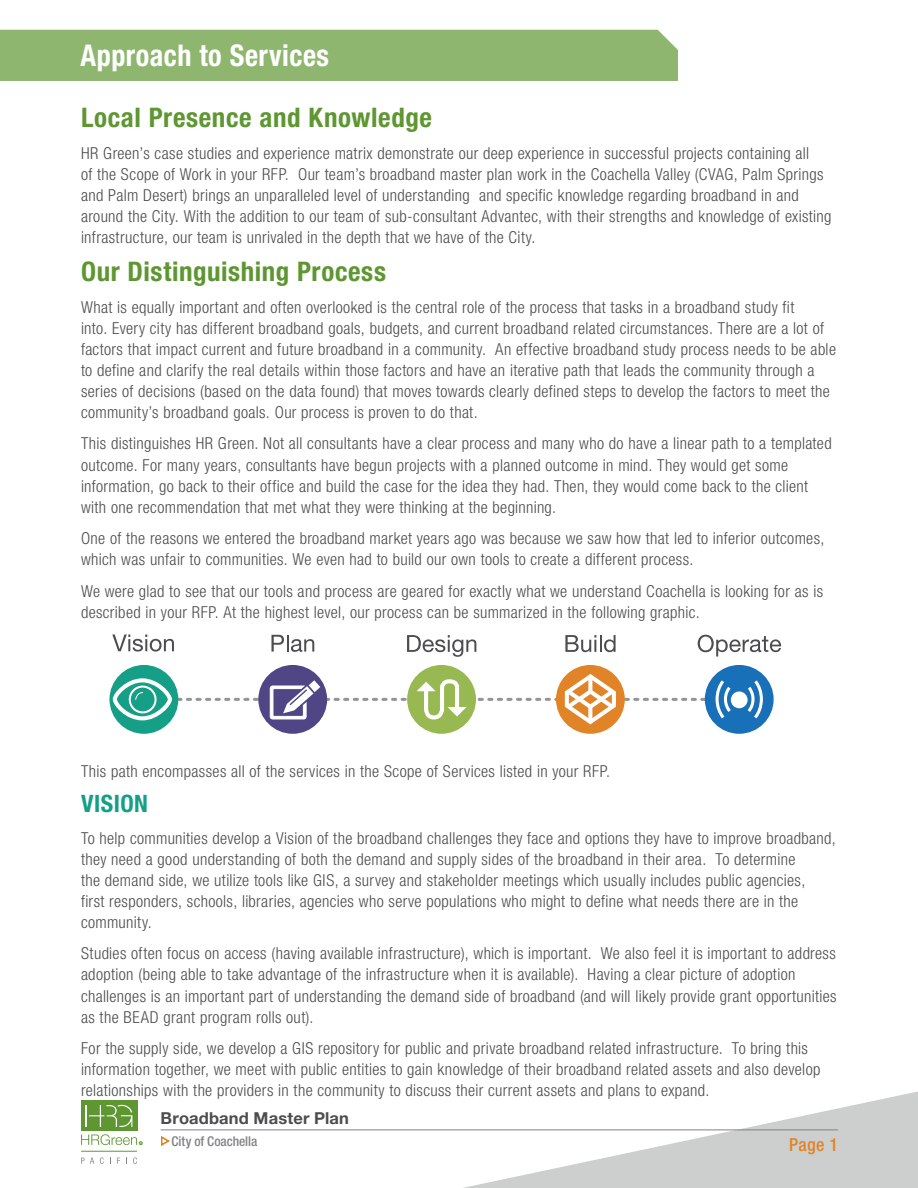
<style>
.page{position:relative;width:918px;height:1188px;background:#fff}
.page>*{position:absolute;margin:0;border:0;box-sizing:border-box;transform-origin:0 0}
.t1{font:700 condensed 30px "Helvetica Neue LT Std";letter-spacing:.02em;color:#fff;scale:.94 1}
.t2{font:700 condensed 27px "Helvetica Neue LT Std";letter-spacing:.025em;color:#5e9732}
.t3{font:700 condensed 24px "Helvetica Neue LT Std";letter-spacing:.02em;color:#159f86}
.t4{font:500 condensed 18px "Helvetica Neue LT Std";color:#e18327}
.t5{font:300 condensed 16.5px/21px "Helvetica Neue LT Std";letter-spacing:.02em;color:#4d4d4f}
.t6{font:700 16.5px "Helvetica Neue LT Std";letter-spacing:.01em;color:#4d4d4f}
.t7{font:500 condensed 13.5px "Helvetica Neue LT Std";letter-spacing:-.005em;color:#808285}
</style>
<div class="page">
<svg style="left:399px;top:1091px;width:519px;height:97px"></svg>
<div style="left:81px;top:1101px;width:56px;height:30px;background:#5e9732"></div>
<hr style="left:85px;top:1105px;width:2px;height:22px;background:#fff">
<svg style="left:89px;top:1105px;width:43px;height:22px"></svg>
<hr style="left:81px;top:1151px;width:56px;height:1px;background:#5e9732">
<svg style="left:81px;top:1158px;width:13px;height:6px"></svg>
<svg style="left:100px;top:1157px;width:4px;height:7px"></svg>
<svg style="left:133px;top:1157px;width:4px;height:7px"></svg>
<svg style="left:81px;top:1134px;width:61px;height:11px"></svg>
<hr style="left:161px;top:1130px;width:677px;height:1px;background:#808285">
<div style="left:0;top:30px;width:678px;height:51px;background:#8eb66f"></div>
<svg style="left:110px;top:665px;width:68px;height:69px;background:#31aa94"></svg>
<div style="left:112px;top:678px;width:60px;height:42px;border:4px solid #fff;border-radius:50%"></div>
<div style="left:129px;top:686px;width:28px;height:27px;border:2px solid #fff;border-radius:50%"></div>
<svg style="left:135px;top:692px;width:9px;height:9px"></svg>
<div style="left:258px;top:665px;width:69px;height:69px;background:#504686;border-radius:50%"></div>
<svg style="left:178px;top:680px;width:142px;height:39px"></svg>
<div style="left:407px;top:665px;width:69px;height:69px;background:#98b952;border-radius:50%"></div>
<svg style="left:335px;top:677px;width:138px;height:44px"></svg>
<div style="left:556px;top:665px;width:69px;height:69px;background:#e18327;border-radius:50%"></div>
<svg style="left:479px;top:671px;width:140px;height:56px"></svg>
<svg style="left:565px;top:692px;width:4px;height:15px"></svg>
<hr style="left:612px;top:692px;width:4px;height:15px;background:#fff">
<svg style="left:588px;top:707px;width:4px;height:15px"></svg>
<svg style="left:588px;top:678px;width:4px;height:15px"></svg>
<div style="left:705px;top:665px;width:69px;height:69px;background:#1870b8;border-radius:50%"></div>
<div style="left:731px;top:691px;width:17px;height:17px;background:#fff;border-radius:50%"></div>
<svg style="left:625px;top:677px;width:109px;height:45px"></svg>
<svg style="left:744px;top:680px;width:19px;height:39px"></svg>
<svg style="left:112px;top:634px;width:62px;height:18px"></svg>
<svg style="left:271px;top:635px;width:43px;height:17px"></svg>
<svg style="left:407px;top:635px;width:69px;height:22px"></svg>
<svg style="left:565px;top:635px;width:51px;height:17px"></svg>
<svg style="left:698px;top:635px;width:83px;height:22px"></svg>
<h1 class="t1" style="left:80px;top:37px;width:266px">Approach to Services</h1>
<h2 class="t2" style="left:81px;top:101px;width:353px">Local Presence and Knowledge</h2>
<p class="t5" style="left:81px;top:143px;width:752px">HR Green’s case studies and experience matrix demonstrate our deep experience in successful projects containing all<br>of the Scope of Work in your RFP. Our team’s broadband master plan work in the Coachella Valley (CVAG, Palm Springs and Palm Desert) brings an unparalleled level of understanding and specific knowledge regarding broadband in and around the City. With the addition to our team of sub-consultant Advantec, with their strengths and knowledge of existing infrastructure, our team is unrivaled in the depth that we have of the City.</p>
<h2 class="t2" style="left:81px;top:255px;width:307px">Our Distinguishing Process</h2>
<p class="t5" style="left:81px;top:296px;width:757px">What is equally important and often overlooked is the central role of the process that tasks in a broadband study fit<br>into. Every city has different broadband goals, budgets, and current broadband related circumstances. There are a lot of factors that impact current and future broadband in a community. An effective broadband study process needs to be able to define and clarify the real details within those factors and have an iterative path that leads the community through a series of decisions (based on the data found) that moves towards clearly defined steps to develop the factors to meet the community’s broadband goals. Our process is proven to do that.</p>
<p class="t5" style="left:81px;top:433px;width:752px">This distinguishes HR Green. Not all consultants have a clear process and many who do have a linear path to a templated outcome. For many years, consultants have begun projects with a planned outcome in mind. They would get some information, go back to their office and build the case for the idea they had. Then, they would come back to the client with one recommendation that met what they were thinking at the beginning.</p>
<p class="t5" style="left:81px;top:528px;width:745px">One of the reasons we entered the broadband market years ago was because we saw how that led to inferior outcomes, which was unfair to communities. We even had to build our own tools to create a different process.</p>
<p class="t5" style="left:81px;top:581px;width:744px">We were glad to see that our tools and process are geared for exactly what we understand Coachella is looking for as is described in your RFP. At the highest level, our process can be summarized in the following graphic.</p>
<p class="t5" style="left:81px;top:761px;width:531px">This path encompasses all of the services in the Scope of Services listed in your RFP.</p>
<h3 class="t3" style="left:81px;top:789px;width:69px">VISION</h3>
<p class="t5" style="left:81px;top:827px;width:756px">To help communities develop a Vision of the broadband challenges they face and options they have to improve broadband, they need a good understanding of both the demand and supply sides of the broadband in their area. To determine<br>the demand side, we utilize tools like GIS, a survey and stakeholder meetings which usually includes public agencies,<br>first responders, schools, libraries, agencies who serve populations who might to define what needs there are in the community.</p>
<p class="t5" style="left:81px;top:943px;width:757px">Studies often focus on access (having available infrastructure), which is important. We also feel it is important to address adoption (being able to take advantage of the infrastructure when it is available). Having a clear picture of adoption challenges is an important part of understanding the demand side of broadband (and will likely provide grant opportunities as the BEAD grant program rolls out).</p>
<p class="t5" style="left:81px;top:1038px;width:741px">For the supply side, we develop a GIS repository for public and private broadband related infrastructure. To bring this information together, we meet with public entities to gain knowledge of their broadband related assets and also develop relationships with the providers in the community to discuss their current assets and plans to expand.</p>
<p class="t6" style="left:161px;top:1108px;width:190px">Broadband Master Plan</p>
<p class="t7" style="left:172px;top:1133px;width:87px">City of Coachella</p>
<p class="t4" style="left:789px;top:1134px;width:50px">Page 1</p>
</div>
